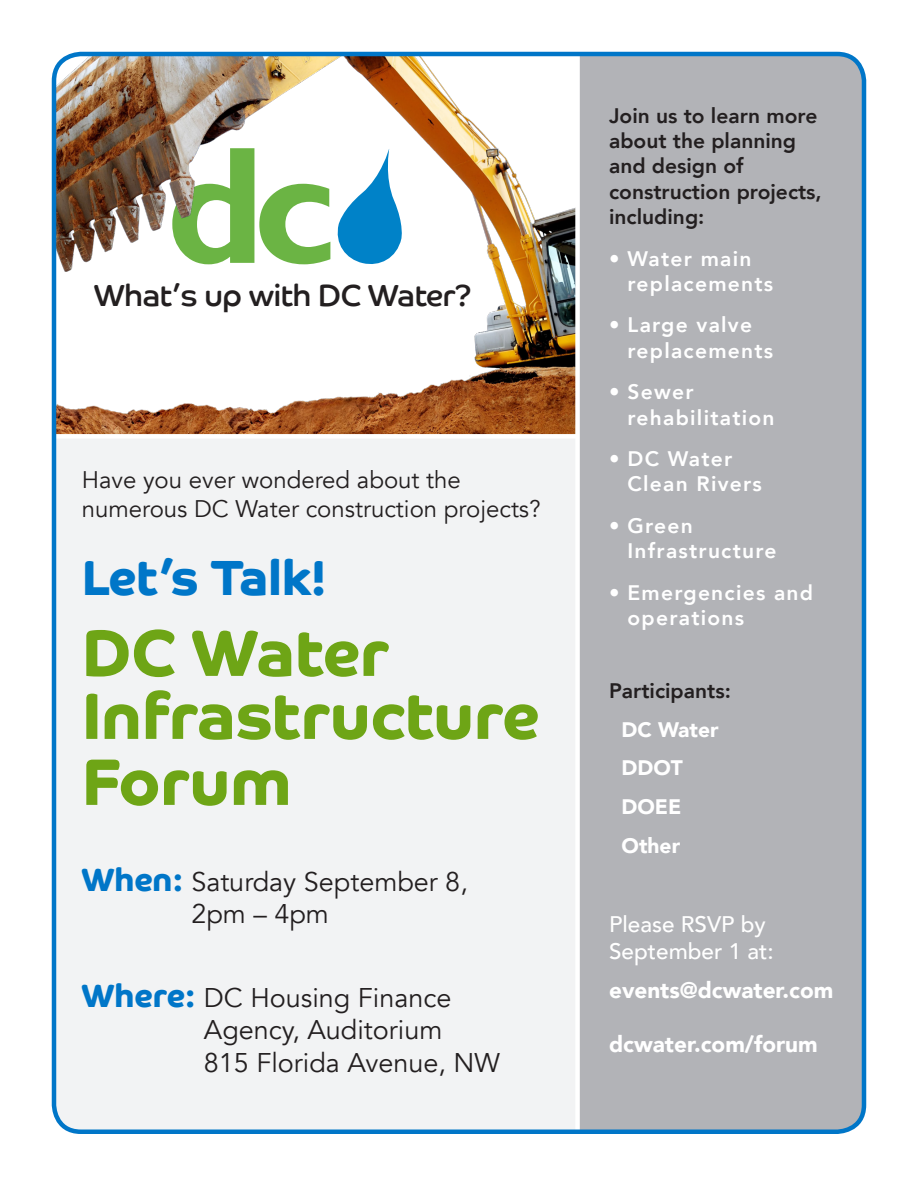
<style>
.page{position:relative;width:918px;height:1188px;background:#fff}
.page>*{position:absolute;margin:0;border:0;box-sizing:border-box;transform-origin:0 0}
.t1{font:700 66px/64.5px "Co Headline";color:#6ea516}
.t2{font:700 49.5px "Co Headline";color:#0076c8}
.t3{font:30.6px "Co Headline";letter-spacing:-.01em;color:#231f20}
.t4{font:27px/32.4px "Avenir";color:#231f20}
.t5{font:24px/28.8px "Avenir";color:#231f20}
.t6{font:900 22.5px "Avenir";color:#fff}
.t7{font:500 22.5px/27px "Avenir";color:#fff}
.t8{font:800 21px/25.2px "Avenir";letter-spacing:.06em;color:#fff}
.t9{font:800 21px/25.2px "Avenir";color:#231f20}
.t10{font:900 21px "Avenir";color:#fff}
.s1{font-family:"Co Headline";font-weight:700;font-size:32.55px;color:#0076c8}
</style>
<div class="page">
<div style="left:57px;top:439px;width:518px;height:695px;background:#f2f3f4"></div>
<img style="left:54px;top:54px;width:521px;height:380px">
<div style="left:580px;top:54px;width:284px;height:1075px;background:#b2b3b7"></div>
<div style="left:52px;top:52px;width:814px;height:1082px;border:4px solid #0076c8;border-radius:27px"></div>
<p class="t3" style="left:94px;top:277px;width:379px">What’s up with DC Water?</p>
<p class="t5" style="left:82px;top:466px;width:461px">Have you ever wondered about the numerous DC Water construction projects?</p>
<p class="t2" style="left:82px;top:549px;width:245px">Let’s Talk!</p>
<p class="t1" style="left:82px;top:621px;width:459px">DC Water<br>Infrastructure<br>Forum</p>
<p class="t4" style="left:191px;top:866px;width:278px;text-indent:-110px"><span class="s1">When:</span> Saturday September 8,<br>2pm – 4pm</p>
<p class="t4" style="left:204px;top:982px;width:298px;text-indent:-122px"><span class="s1">Where:</span> DC Housing Finance<br>Agency, Auditorium<br>815 Florida Avenue, NW</p>
<p class="t9" style="left:609px;top:103px;width:214px">Join us to learn more about the planning and design of construction projects, including:</p>
<p class="t8" style="left:628px;top:246px;width:147px;text-indent:-18px">• Water main replacements</p>
<p class="t8" style="left:628px;top:313px;width:147px;text-indent:-18px">• Large valve replacements</p>
<p class="t8" style="left:628px;top:379px;width:149px;text-indent:-18px">• Sewer rehabilitation</p>
<p class="t8" style="left:628px;top:446px;width:136px;text-indent:-18px">• DC Water<br>Clean Rivers</p>
<p class="t8" style="left:628px;top:513px;width:151px;text-indent:-18px">• Green<br>Infrastructure</p>
<p class="t8" style="left:628px;top:580px;width:187px;text-indent:-18px">• Emergencies and operations</p>
<p class="t9" style="left:609px;top:678px;width:123px">Participants:</p>
<p class="t10" style="left:622px;top:711px;width:99px">DC Water</p>
<p class="t10" style="left:622px;top:750px;width:63px">DDOT</p>
<p class="t10" style="left:622px;top:789px;width:61px">DOEE</p>
<p class="t10" style="left:622px;top:827px;width:60px">Other</p>
<p class="t7" style="left:609px;top:909px;width:166px">Please RSVP by<br>September 1 at:</p>
<p class="t6" style="left:609px;top:971px;width:226px">events@dcwater.com</p>
<p class="t6" style="left:609px;top:1025px;width:210px">dcwater.com/forum</p>
</div>
